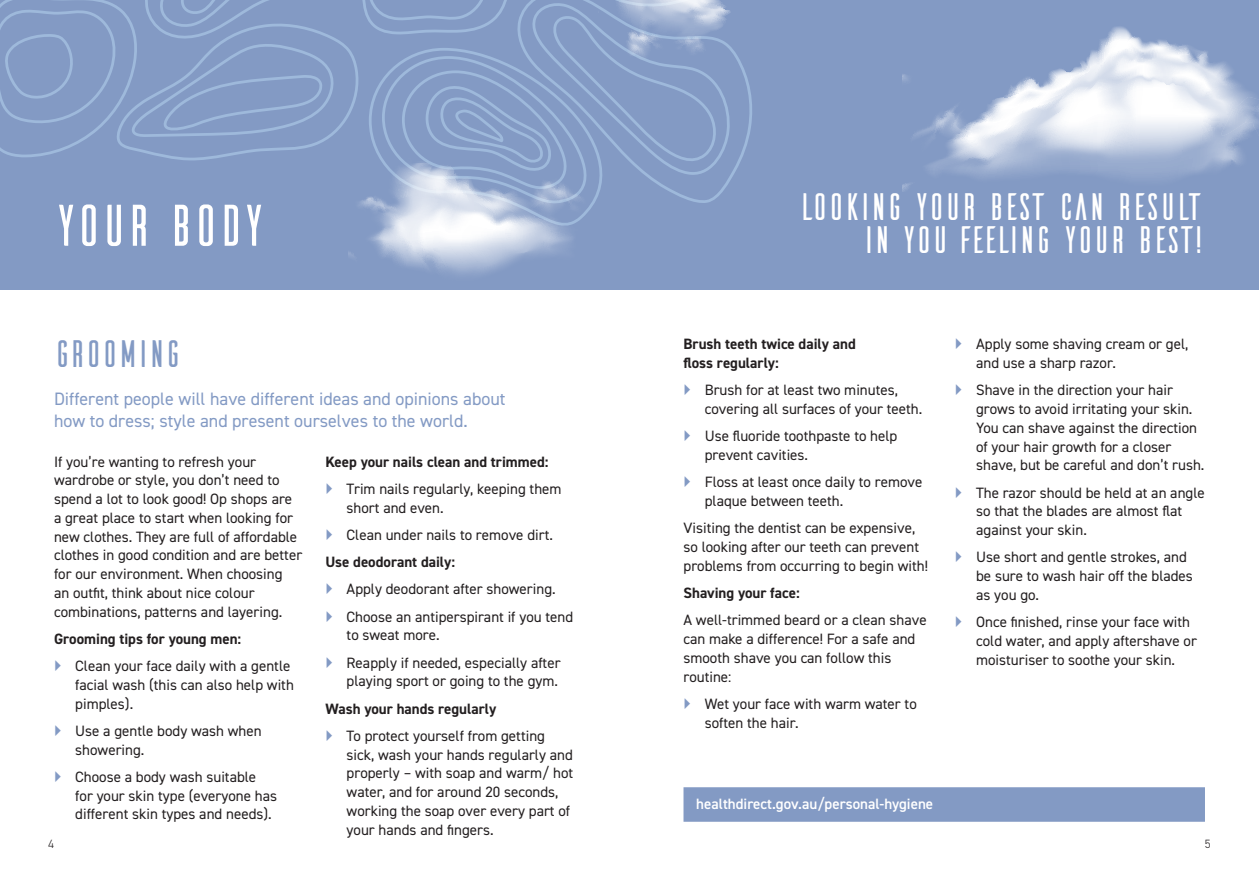
<style>
.page{position:relative;width:1259px;height:893px;background:#fff}
.page>*{position:absolute;margin:0;border:0;box-sizing:border-box;transform-origin:0 0}
.t1{font:60px "Ailerons";letter-spacing:-.055em;color:#fff}
.t2{font:39px "Ailerons";letter-spacing:-.055em;color:#fff}
.t3{font:39px "Ailerons";letter-spacing:-.04em;color:#839ac4}
.t4{font:18px/22.5px "DIN2014";color:#839ac4}
.t5{font:15px/18.8px "DIN2014";color:#231f20}
.t6{font:700 15px/18.8px "DIN2014";color:#231f20}
.t7{font:600 15px "DIN2014";color:#fff}
.t8{font:300 12px "DIN2014";color:#231f20}
</style>
<div class="page">
<div style="left:0;top:0;width:1259px;height:289px;background:#839ac4"></div>
<svg style="left:902px;top:74px;width:18px;height:62px"></svg>
<svg style="left:920px;top:26px;width:339px;height:152px"></svg>
<svg style="left:902px;top:183px;width:8px;height:9px"></svg>
<svg style="left:381px;top:0;width:371px;height:206px"></svg>
<svg style="left:0;top:0;width:381px;height:161px"></svg>
<svg style="left:349px;top:152px;width:243px;height:122px"></svg>
<svg style="left:598px;top:0;width:133px;height:65px"></svg>
<div style="left:683px;top:787px;width:522px;height:35px;background:#839ac4"></div>
<p class="t1" style="left:54px;top:186px;width:216px">YOUR BODY</p>
<p class="t3" style="left:54px;top:329px;width:130px">GROOMING</p>
<p class="t4" style="left:54px;top:387px;width:453px">Different people will have different ideas and opinions about how to dress; style and present ourselves to the world.</p>
<p class="t5" style="left:54px;top:452px;width:250px">If you’re wanting to refresh your wardrobe or style, you don’t need to spend a lot to look good! Op shops are a great place to start when looking for new clothes. They are full of affordable clothes in good condition and are better for our environment. When choosing<br>an outfit, think about nice colour combinations, patterns and layering.</p>
<p class="t6" style="left:54px;top:629px;width:189px">Grooming tips for young men:</p>
<p class="t5" style="left:75px;top:656px;width:220px">Clean your face daily with a gentle facial wash (this can also help with pimples).</p>
<p class="t5" style="left:75px;top:721px;width:188px">Use a gentle body wash when showering.</p>
<p class="t5" style="left:75px;top:767px;width:203px">Choose a body wash suitable for your skin type (everyone has different skin types and needs).</p>
<p class="t6" style="left:325px;top:452px;width:225px">Keep your nails clean and trimmed:</p>
<p class="t5" style="left:347px;top:479px;width:216px">Trim nails regularly, keeping them short and even.</p>
<p class="t5" style="left:347px;top:525px;width:208px">Clean under nails to remove dirt.</p>
<p class="t6" style="left:325px;top:552px;width:131px">Use deodorant daily:</p>
<p class="t5" style="left:347px;top:579px;width:210px">Apply deodorant after showering.</p>
<p class="t5" style="left:347px;top:607px;width:228px">Choose an antiperspirant if you tend to sweat more.</p>
<p class="t5" style="left:347px;top:653px;width:215px">Reapply if needed, especially after playing sport or going to the gym.</p>
<p class="t6" style="left:325px;top:699px;width:172px">Wash your hands regularly</p>
<p class="t5" style="left:347px;top:726px;width:228px">To protect yourself from getting sick, wash your hands regularly and properly – with soap and warm/ hot water, and for around 20 seconds, working the soap over every part of your hands and fingers.</p>
<p class="t2" style="left:798px;top:182px;width:408px">LOOKING YOUR BEST CAN RESULT</p>
<p class="t2" style="left:863px;top:215px;width:343px">IN YOU FEELING YOUR BEST!</p>
<p class="t6" style="left:683px;top:335px;width:174px">Brush teeth twice daily and floss regularly:</p>
<p class="t5" style="left:705px;top:381px;width:219px">Brush for at least two minutes, covering all surfaces of your teeth.</p>
<p class="t5" style="left:705px;top:427px;width:194px">Use fluoride toothpaste to help prevent cavities.</p>
<p class="t5" style="left:705px;top:473px;width:219px">Floss at least once daily to remove plaque between teeth.</p>
<p class="t5" style="left:683px;top:519px;width:246px">Visiting the dentist can be expensive, so looking after our teeth can prevent problems from occurring to begin with!</p>
<p class="t6" style="left:683px;top:583px;width:118px">Shaving your face:</p>
<p class="t5" style="left:683px;top:611px;width:245px">A well-trimmed beard or a clean shave can make a difference! For a safe and smooth shave you can follow this routine:</p>
<p class="t5" style="left:705px;top:694px;width:213px">Wet your face with warm water to soften the hair.</p>
<p class="t7" style="left:696px;top:794px;width:238px">healthdirect.gov.au/personal-hygiene</p>
<p class="t5" style="left:976px;top:335px;width:214px">Apply some shaving cream or gel, and use a sharp razor.</p>
<p class="t5" style="left:976px;top:381px;width:230px">Shave in the direction your hair grows to avoid irritating your skin.<br>You can shave against the direction of your hair growth for a closer shave, but be careful and don’t rush.</p>
<p class="t5" style="left:976px;top:483px;width:230px">The razor should be held at an angle so that the blades are almost flat against your skin.</p>
<p class="t5" style="left:976px;top:548px;width:218px">Use short and gentle strokes, and be sure to wash hair off the blades as you go.</p>
<p class="t5" style="left:976px;top:612px;width:222px">Once finished, rinse your face with cold water, and apply aftershave or moisturiser to soothe your skin.</p>
<p class="t8" style="left:48px;top:837px;width:7px">4</p>
<p class="t8" style="left:1205px;top:837px;width:7px">5</p>
</div>
